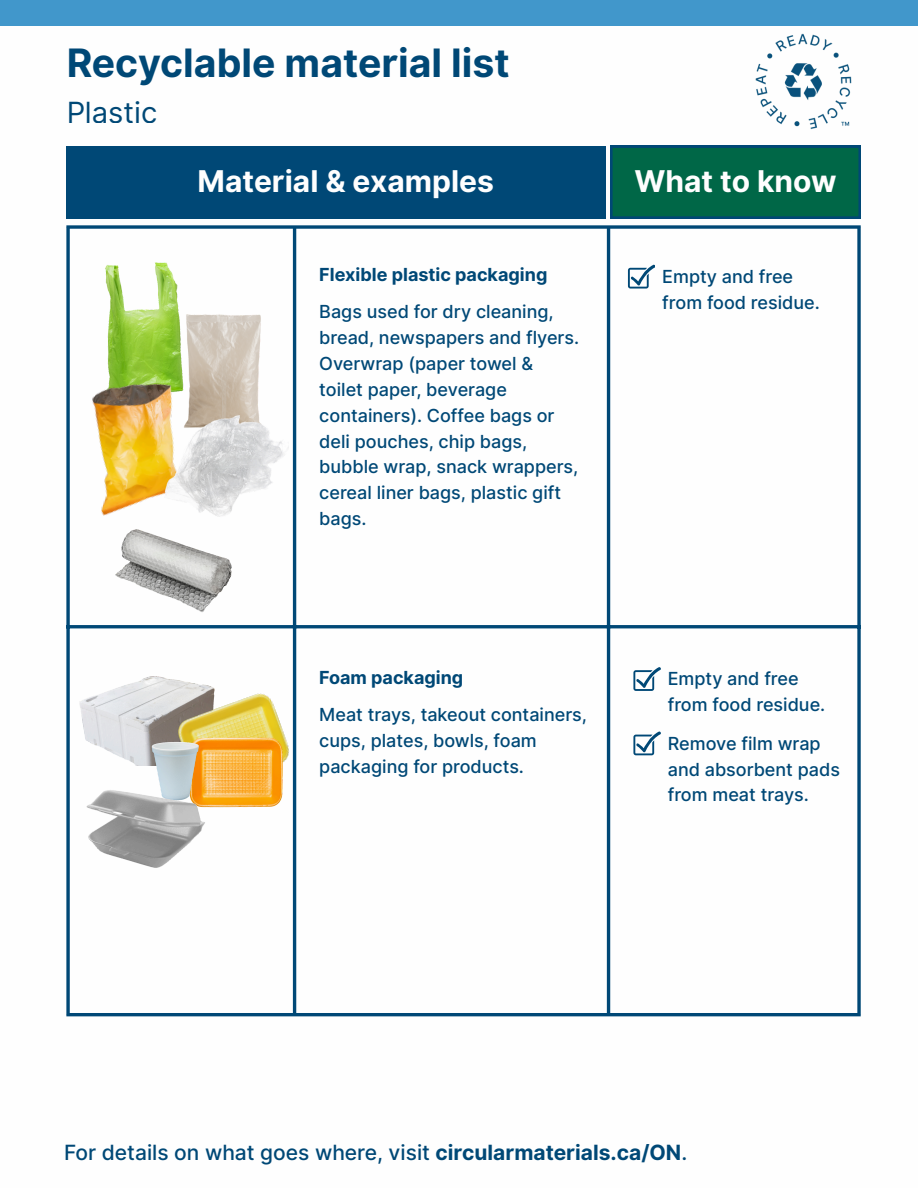
<style>
.page{position:relative;width:918px;height:1188px;background:#fff}
.page>*{position:absolute;margin:0;border:0;box-sizing:border-box;transform-origin:0 0}
.t1{font:700 39.15px "Inter";color:#004876}
.t2{font:700 30px "Inter";color:#fefefe}
.t3{font:29.25px "Inter";color:#004876}
.t4{font:500 21px "Inter";color:#004876}
.t5{font:500 18px/25.8px "Inter";color:#004876}
.t6{font:700 18px "Inter";color:#004876}
.s1{font-weight:700}
</style>
<div class="page">
<img style="left:755px;top:33px;width:97px;height:97px">
<div style="left:0;top:0;width:918px;height:26px;background:#4197cb"></div>
<div style="left:66px;top:146px;width:540px;height:73px;background:#004876"></div>
<svg style="left:610px;top:146px;width:251px;height:73px;background:#00644a"></svg>
<svg style="left:66px;top:229px;width:4px;height:784px;background:#26638a"></svg>
<hr style="left:293px;top:229px;width:3px;height:784px;background:#004876">
<hr style="left:607px;top:229px;width:3px;height:784px;background:#004876">
<svg style="left:857px;top:229px;width:4px;height:784px;background:#26638a"></svg>
<svg style="left:66px;top:225px;width:795px;height:4px;background:#26638a"></svg>
<hr style="left:66px;top:625px;width:795px;height:3px;background:#004876">
<hr style="left:66px;top:1013px;width:795px;height:3px;background:#004876">
<img style="left:105px;top:262px;width:74px;height:105px">
<img style="left:66px;top:367px;width:111px;height:168px">
<img style="left:177px;top:312px;width:84px;height:71px">
<img style="left:115px;top:551px;width:117px;height:61px">
<img style="left:79px;top:676px;width:84px;height:90px">
<img style="left:163px;top:676px;width:134px;height:139px">
<img style="left:209px;top:728px;width:80px;height:87px">
<img style="left:145px;top:719px;width:64px;height:48px">
<img style="left:86px;top:767px;width:126px;height:101px">
<svg style="left:633px;top:732px;width:27px;height:23px"></svg>
<img style="left:95px;top:383px;width:194px;height:168px">
<svg style="left:633px;top:667px;width:27px;height:24px"></svg>
<svg style="left:628px;top:265px;width:27px;height:23px"></svg>
<h1 class="t1" style="left:66px;top:39px;width:445px">Recyclable material list</h1>
<h3 class="t3" style="left:66px;top:94px;width:93px">Plastic</h3>
<h1 class="t2" style="left:197px;top:163px;width:298px">Material &amp; examples</h1>
<h2 class="t2" style="left:634px;top:163px;width:204px">What to know</h2>
<p class="t6" style="left:319px;top:264px;width:230px">Flexible plastic packaging</p>
<p class="t5" style="left:319px;top:299px;width:262px">Bags used for dry cleaning, bread, newspapers and flyers.<br>Overwrap (paper towel &amp; toilet paper, beverage containers). Coffee bags or deli pouches, chip bags, bubble wrap, snack wrappers, cereal liner bags, plastic gift bags.</p>
<p class="t6" style="left:319px;top:666px;width:146px">Foam packaging</p>
<p class="t5" style="left:319px;top:701px;width:269px">Meat trays, takeout containers, cups, plates, bowls, foam packaging for products.</p>
<p class="t5" style="left:662px;top:263px;width:159px">Empty and free from food residue.</p>
<p class="t5" style="left:668px;top:666px;width:159px">Empty and free from food residue.</p>
<p class="t5" style="left:668px;top:730px;width:174px">Remove film wrap and absorbent pads from meat trays.</p>
<p class="t4" style="left:64px;top:1140px;width:625px">For details on what goes where, visit <span class="s1">circularmaterials.ca/ON</span>.</p>
</div>
